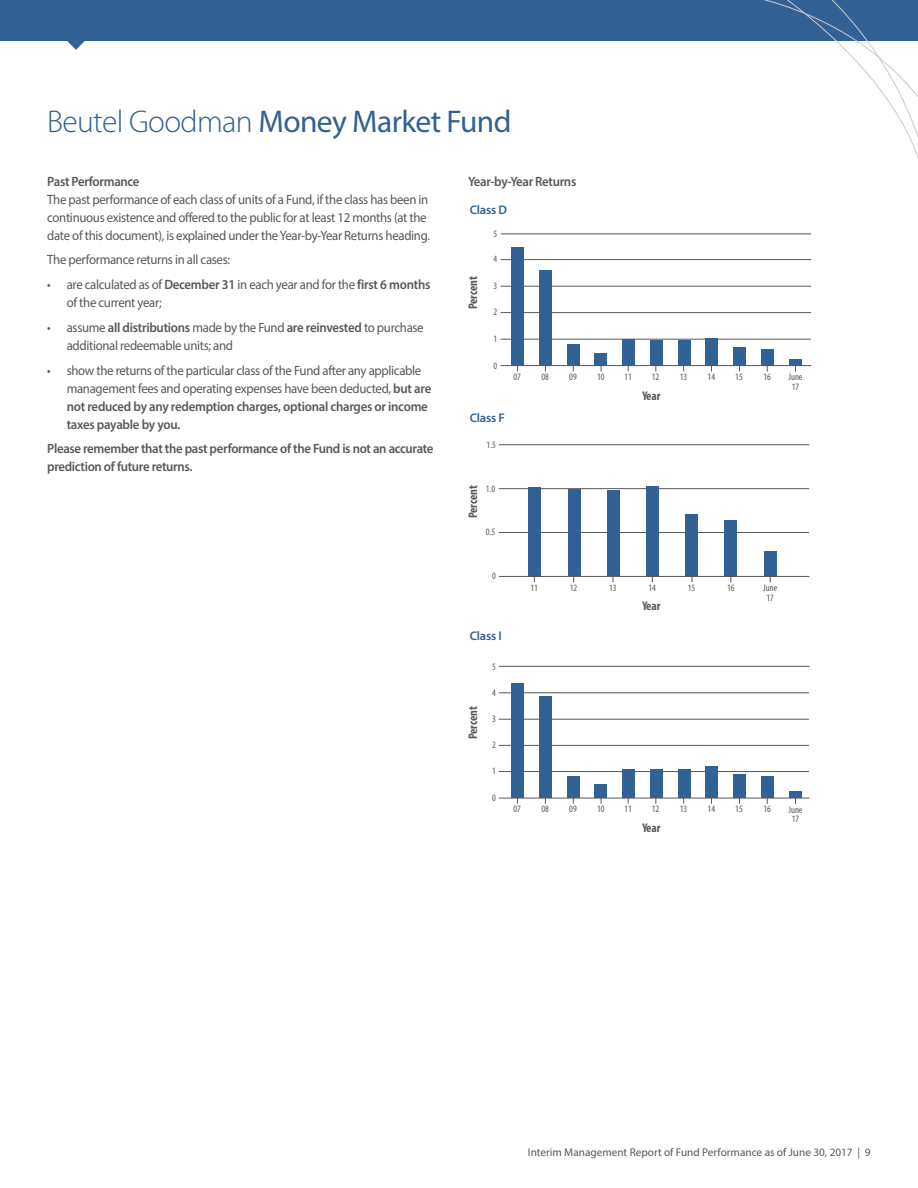
<style>
.page{position:relative;width:918px;height:1188px;background:#fff}
.page>*{position:absolute;margin:0;border:0;box-sizing:border-box;transform-origin:0 0}
.t1{font:31.5px "Myriad Pro";letter-spacing:-.02em;color:#326195}
.t2{font:13.5px/18px "Myriad Pro";letter-spacing:-.025em;color:#57585a;scale:.95 1}
.t3{font:600 13.5px/18px "Myriad Pro";letter-spacing:-.025em;color:#57585a;scale:.95 1}
.t4{font:700 condensed 12.6px "Myriad Pro";color:#57585a}
.t5{font:600 12.6px "Myriad Pro";letter-spacing:-.02em;color:#326195}
.t6{font:11.25px "Myriad Pro";color:#57585a}
.t7{font:condensed 9.75px/9.8px "Myriad Pro";color:#57585a;text-align:center}
.s1{font-weight:300}
.s2{font-weight:600}
</style>
<div class="page">
<div style="left:0;top:0;width:918px;height:41px;background:#326195"></div>
<svg style="left:731px;top:0;width:187px;height:261px"></svg>
<svg style="left:67px;top:41px;width:18px;height:9px"></svg>
<hr style="left:501px;top:312px;width:310px;height:1px;background:#57585a">
<hr style="left:501px;top:339px;width:310px;height:1px;background:#57585a">
<hr style="left:501px;top:259px;width:310px;height:1px;background:#57585a">
<hr style="left:501px;top:286px;width:310px;height:1px;background:#57585a">
<hr style="left:501px;top:234px;width:310px;height:1px;background:#57585a">
<div style="left:511px;top:247px;width:13px;height:119px;background:#326195"></div>
<div style="left:539px;top:270px;width:13px;height:96px;background:#326195"></div>
<div style="left:567px;top:344px;width:12px;height:22px;background:#326195"></div>
<div style="left:595px;top:353px;width:12px;height:13px;background:#326195"></div>
<div style="left:622px;top:339px;width:13px;height:27px;background:#326195"></div>
<div style="left:650px;top:340px;width:13px;height:26px;background:#326195"></div>
<div style="left:678px;top:340px;width:12px;height:26px;background:#326195"></div>
<div style="left:705px;top:338px;width:13px;height:28px;background:#326195"></div>
<div style="left:733px;top:347px;width:13px;height:19px;background:#326195"></div>
<div style="left:761px;top:349px;width:13px;height:17px;background:#326195"></div>
<div style="left:789px;top:359px;width:13px;height:7px;background:#326195"></div>
<hr style="left:499px;top:444px;width:310px;height:1px;background:#57585a">
<hr style="left:499px;top:488px;width:310px;height:1px;background:#57585a">
<hr style="left:499px;top:532px;width:310px;height:1px;background:#57585a">
<div style="left:528px;top:487px;width:13px;height:89px;background:#326195"></div>
<div style="left:568px;top:490px;width:12px;height:86px;background:#326195"></div>
<div style="left:607px;top:490px;width:13px;height:86px;background:#326195"></div>
<div style="left:646px;top:486px;width:13px;height:90px;background:#326195"></div>
<div style="left:685px;top:514px;width:13px;height:62px;background:#326195"></div>
<div style="left:725px;top:520px;width:12px;height:56px;background:#326195"></div>
<div style="left:764px;top:551px;width:13px;height:25px;background:#326195"></div>
<hr style="left:499px;top:666px;width:310px;height:1px;background:#57585a">
<hr style="left:499px;top:771px;width:310px;height:1px;background:#57585a">
<hr style="left:499px;top:745px;width:310px;height:1px;background:#57585a">
<hr style="left:499px;top:719px;width:310px;height:1px;background:#57585a">
<hr style="left:499px;top:693px;width:310px;height:1px;background:#57585a">
<div style="left:511px;top:683px;width:13px;height:115px;background:#326195"></div>
<div style="left:539px;top:697px;width:13px;height:101px;background:#326195"></div>
<div style="left:567px;top:776px;width:12px;height:22px;background:#326195"></div>
<div style="left:595px;top:784px;width:12px;height:14px;background:#326195"></div>
<div style="left:622px;top:770px;width:13px;height:28px;background:#326195"></div>
<div style="left:650px;top:769px;width:13px;height:29px;background:#326195"></div>
<div style="left:678px;top:770px;width:12px;height:28px;background:#326195"></div>
<div style="left:705px;top:767px;width:13px;height:31px;background:#326195"></div>
<div style="left:733px;top:774px;width:13px;height:24px;background:#326195"></div>
<div style="left:761px;top:776px;width:13px;height:22px;background:#326195"></div>
<div style="left:789px;top:791px;width:13px;height:7px;background:#326195"></div>
<hr style="left:499px;top:798px;width:310px;height:1px;background:#57585a">
<hr style="left:499px;top:576px;width:310px;height:1px;background:#57585a">
<hr style="left:501px;top:365px;width:310px;height:1px;background:#57585a">
<h1 class="t1" style="left:47px;top:102px;width:466px"><span class="s1">Beutel Goodman</span> Money Market Fund</h1>
<p class="t3" style="left:47px;top:172px;width:99px">Past Performance</p>
<p class="t2" style="left:47px;top:190px;width:404px">The past performance of each class of units of a Fund, if the class has been in continuous existence and offered to the public for at least 12 months (at the date of this document), is explained under the Year-by-Year Returns heading.</p>
<p class="t2" style="left:47px;top:251px;width:194px">The performance returns in all cases:</p>
<p class="t2" style="left:67px;top:275px;width:384px;text-indent:-20px">• are calculated as of <span class="s2">December 31</span> in each year and for the <span class="s2">first 6 months </span>of the current year;</p>
<p class="t2" style="left:67px;top:318px;width:377px;text-indent:-19px">• assume <span class="s2">all distributions</span> made by the Fund <span class="s2">are reinvested</span> to purchase additional redeemable units; and</p>
<p class="t2" style="left:67px;top:361px;width:385px;text-indent:-19px">• show the returns of the particular class of the Fund after any applicable management fees and operating expenses have been deducted, <span class="s2">but are not reduced by any redemption charges, optional charges or income taxes payable by you.</span></p>
<p class="t3" style="left:47px;top:439px;width:408px">Please remember that the past performance of the Fund is not an accurate prediction of future returns.</p>
<p class="t3" style="left:468px;top:172px;width:116px">Year-by-Year Returns</p>
<p class="t5" style="left:470px;top:202px;width:39px">Class D</p>
<p class="t7" style="left:494px;top:229px;width:5px">5</p>
<p class="t4" style="left:465px;top:309px;width:35px;rotate:-90deg">Percent</p>
<p class="t7" style="left:494px;top:254px;width:5px">4</p>
<p class="t7" style="left:494px;top:281px;width:5px">3</p>
<p class="t7" style="left:494px;top:307px;width:5px">2</p>
<p class="t7" style="left:494px;top:333px;width:5px">1</p>
<p class="t7" style="left:494px;top:361px;width:5px">0</p>
<p class="t5" style="left:470px;top:410px;width:36px">Class F</p>
<p class="t7" style="left:487px;top:440px;width:11px">1.5</p>
<p class="t7" style="left:514px;top:372px;width:9px">07</p>
<p class="t7" style="left:541px;top:372px;width:9px">08</p>
<p class="t7" style="left:569px;top:372px;width:9px">09</p>
<p class="t7" style="left:597px;top:372px;width:9px">10</p>
<p class="t7" style="left:624px;top:372px;width:9px">11</p>
<p class="t7" style="left:652px;top:372px;width:9px">12</p>
<p class="t7" style="left:680px;top:372px;width:9px">13</p>
<p class="t7" style="left:708px;top:372px;width:9px">14</p>
<p class="t7" style="left:735px;top:372px;width:9px">15</p>
<p class="t7" style="left:763px;top:372px;width:9px">16</p>
<p class="t4" style="left:642px;top:388px;width:20px">Year</p>
<p class="t4" style="left:465px;top:518px;width:35px;rotate:-90deg">Percent</p>
<p class="t7" style="left:486px;top:484px;width:11px">1.0</p>
<p class="t7" style="left:486px;top:527px;width:11px">0.5</p>
<p class="t7" style="left:789px;top:372px;width:15px">June<br>17</p>
<p class="t7" style="left:492px;top:571px;width:5px">0</p>
<p class="t5" style="left:470px;top:628px;width:33px">Class I</p>
<p class="t7" style="left:492px;top:662px;width:5px">5</p>
<p class="t4" style="left:465px;top:739px;width:35px;rotate:-90deg">Percent</p>
<p class="t7" style="left:492px;top:688px;width:5px">4</p>
<p class="t7" style="left:492px;top:714px;width:5px">3</p>
<p class="t7" style="left:492px;top:740px;width:5px">2</p>
<p class="t7" style="left:492px;top:766px;width:5px">1</p>
<p class="t7" style="left:492px;top:793px;width:5px">0</p>
<p class="t7" style="left:530px;top:583px;width:9px">11</p>
<p class="t7" style="left:570px;top:582px;width:9px">12</p>
<p class="t7" style="left:609px;top:583px;width:9px">13</p>
<p class="t7" style="left:648px;top:583px;width:9px">14</p>
<p class="t7" style="left:688px;top:583px;width:9px">15</p>
<p class="t7" style="left:727px;top:583px;width:9px">16</p>
<p class="t4" style="left:642px;top:598px;width:20px">Year</p>
<p class="t7" style="left:763px;top:583px;width:15px">June<br>17</p>
<p class="t7" style="left:514px;top:804px;width:9px">07</p>
<p class="t7" style="left:541px;top:804px;width:9px">08</p>
<p class="t7" style="left:569px;top:804px;width:9px">09</p>
<p class="t7" style="left:597px;top:804px;width:9px">10</p>
<p class="t7" style="left:624px;top:804px;width:9px">11</p>
<p class="t7" style="left:652px;top:804px;width:9px">12</p>
<p class="t7" style="left:680px;top:804px;width:9px">13</p>
<p class="t7" style="left:708px;top:804px;width:9px">14</p>
<p class="t7" style="left:735px;top:804px;width:9px">15</p>
<p class="t7" style="left:763px;top:804px;width:9px">16</p>
<p class="t4" style="left:642px;top:819px;width:20px">Year</p>
<p class="t7" style="left:789px;top:804px;width:15px">June<br>17</p>
<p class="t6" style="left:528px;top:1145px;width:344px">Interim Management Report of Fund Performance as of June 30, 2017 | 9</p>
</div>
